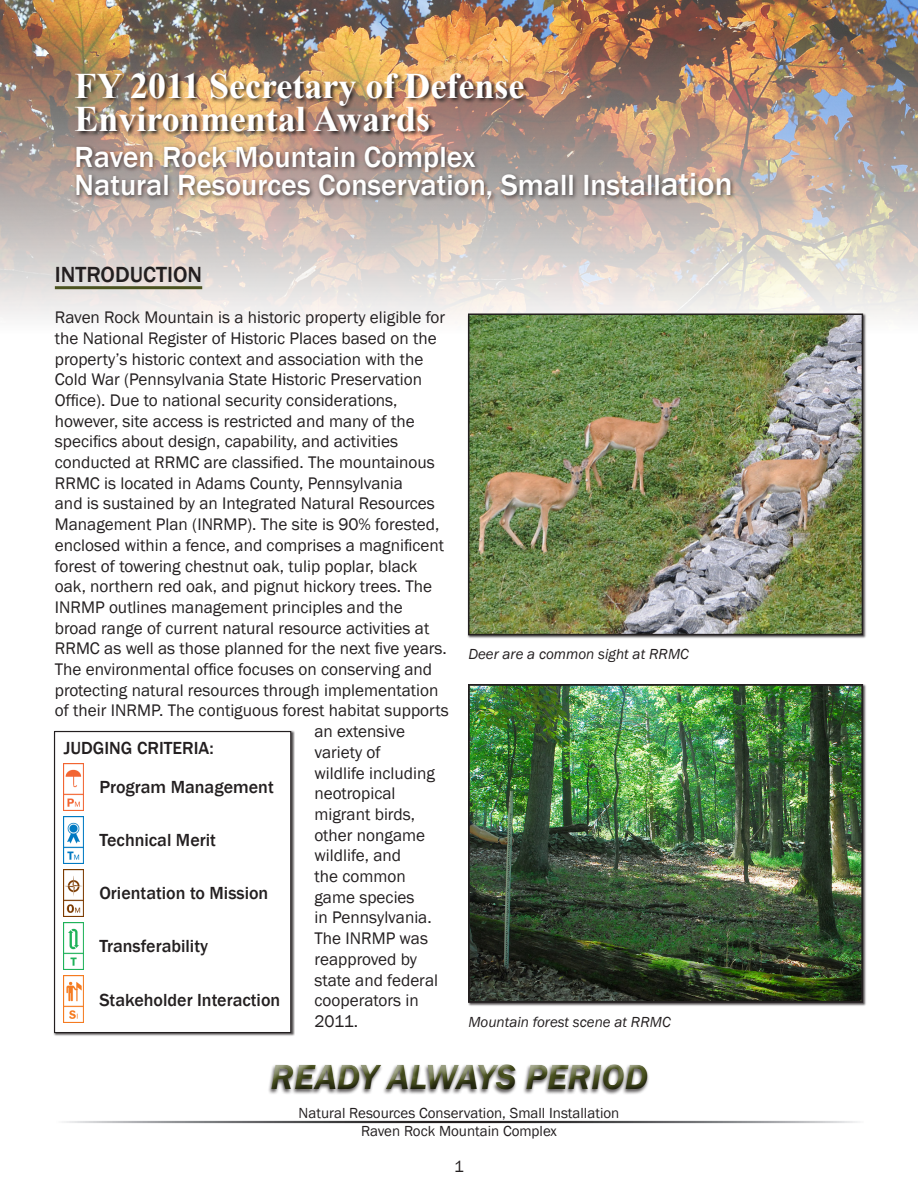
<style>
.page{position:relative;width:918px;height:1188px;background:#fff}
.page>*{position:absolute;margin:0;border:0;box-sizing:border-box;transform-origin:0 0}
.t1{font:700 36px "Times New Roman";color:#fff}
.t2{font:italic 600 36px "Franklin Gothic";color:#4b5320}
.t3{font:500 30px "Franklin Gothic";color:#fff}
.Header_1{font:500 22.5px "Franklin Gothic";color:#231f20}
.t4{font:500 18px "Franklin Gothic";color:#231f20}
.Body_1{font:17.25px "Franklin Gothic";color:#231f20}
.Body_1-2{font:16.5px "Franklin Gothic";color:#231f20}
.t5{font:15px "Franklin Gothic";color:#231f20}
.t6{font:italic 15px "Franklin Gothic";color:#231f20}
.s1{font-size:33px}
</style>
<div class="page">
<div style="left:53px;top:730px;width:242px;height:307px;background:#231f20;opacity:.75"></div>
<div style="left:55px;top:732px;width:236px;height:301px;background:#fff"></div>
<div style="left:54px;top:731px;width:237px;height:302px;border:1px solid #231f20"></div>
<img style="left:64px;top:764px;width:20px;height:47px">
<img style="left:64px;top:817px;width:20px;height:47px">
<img style="left:64px;top:870px;width:20px;height:47px">
<img style="left:64px;top:976px;width:20px;height:47px">
<img style="left:64px;top:923px;width:20px;height:47px">
<img style="left:0;top:0;width:918px;height:319px">
<div style="left:467px;top:313px;width:400px;height:326px;background:#231f20;opacity:.75"></div>
<img style="left:470px;top:316px;width:391px;height:317px">
<div style="left:468px;top:314px;width:395px;height:321px;border:1px solid #231f20"></div>
<img style="left:471px;top:687px;width:389px;height:313px">
<div style="left:468px;top:684px;width:395px;height:319px;border:2px solid #231f20"></div>
<div style="left:74px;top:72px;width:455px;height:65px;background:#231f20;opacity:.9"></div>
<hr style="left:55px;top:286px;width:147px;height:3px;background:#4b5320">
<div style="left:263px;top:1062px;width:395px;height:38px;background:#231f20;opacity:.75"></div>
<div style="left:74px;top:143px;width:662px;height:62px;background:#231f20;opacity:.75"></div>
<p class="t1" style="left:75px;top:61px;width:451px">FY 2011 Secretary of Defense</p>
<p class="t1" style="left:75px;top:94px;width:357px">Environmental Awards</p>
<p class="t3" style="left:75px;top:138px;width:402px">Raven Rock Mountain Complex</p>
<p class="t3" style="left:75px;top:166px;width:660px">Natural Resources Conservation, Small Install<span class="s1">ation</span></p>
<p class="Header_1" style="left:55px;top:260px;width:149px">INTRODUCTION</p>
<p class="Body_1" style="left:55px;top:307px;width:392px">Raven Rock Mountain is a historic property eligible for</p>
<p class="Body_1" style="left:55px;top:327px;width:383px">the National Register of Historic Places based on the</p>
<p class="Body_1" style="left:55px;top:348px;width:370px">property’s historic context and association with the</p>
<p class="Body_1" style="left:55px;top:369px;width:369px">Cold War (Pennsylvania State Historic Preservation</p>
<p class="Body_1" style="left:55px;top:389px;width:344px">Office). Due to national security considerations,</p>
<p class="Body_1" style="left:55px;top:410px;width:361px">however, site access is restricted and many of the</p>
<p class="Body_1" style="left:55px;top:431px;width:345px">specifics about design, capability, and activities</p>
<p class="Body_1" style="left:55px;top:452px;width:381px">conducted at RRMC are classified. The mountainous</p>
<p class="Body_1" style="left:55px;top:472px;width:350px">RRMC is located in Adams County, Pennsylvania</p>
<p class="Body_1" style="left:55px;top:493px;width:382px">and is sustained by an Integrated Natural Resources</p>
<p class="Body_1" style="left:55px;top:514px;width:386px">Management Plan (INRMP). The site is 90% forested,</p>
<p class="Body_1" style="left:55px;top:534px;width:391px">enclosed within a fence, and comprises a magnificent</p>
<p class="Body_1" style="left:55px;top:555px;width:364px">forest of towering chestnut oak, tulip poplar, black</p>
<p class="Body_1" style="left:55px;top:576px;width:379px">oak, northern red oak, and pignut hickory trees. The</p>
<p class="Body_1" style="left:55px;top:596px;width:349px">INRMP outlines management principles and the</p>
<p class="Body_1" style="left:55px;top:617px;width:376px">broad range of current natural resource activities at</p>
<p class="Body_1" style="left:55px;top:638px;width:394px">RRMC as well as those planned for the next five years.</p>
<p class="Body_1" style="left:55px;top:659px;width:379px">The environmental office focuses on conserving and</p>
<p class="Body_1" style="left:55px;top:679px;width:385px">protecting natural resources through implementation</p>
<p class="Body_1" style="left:55px;top:700px;width:395px">of their INRMP. The contiguous forest habitat supports</p>
<p class="Body_1" style="left:314px;top:721px;width:92px">an extensive</p>
<p class="Body_1" style="left:314px;top:741px;width:68px">variety of</p>
<p class="Body_1" style="left:314px;top:762px;width:122px">wildlife including</p>
<p class="Body_1" style="left:314px;top:783px;width:83px">neotropical</p>
<p class="Body_1" style="left:314px;top:803px;width:102px">migrant birds,</p>
<p class="Body_1" style="left:314px;top:824px;width:112px">other nongame</p>
<p class="Body_1" style="left:314px;top:845px;width:88px">wildlife, and</p>
<p class="Body_1" style="left:314px;top:866px;width:93px">the common</p>
<p class="Body_1" style="left:314px;top:886px;width:102px">game species</p>
<p class="Body_1" style="left:314px;top:907px;width:119px">in Pennsylvania.</p>
<p class="Body_1" style="left:314px;top:928px;width:115px">The INRMP was</p>
<p class="Body_1" style="left:314px;top:948px;width:104px">reapproved by</p>
<p class="Body_1" style="left:314px;top:969px;width:125px">state and federal</p>
<p class="Body_1" style="left:314px;top:990px;width:106px">cooperators in</p>
<p class="Body_1" style="left:314px;top:1010px;width:45px">2011.</p>
<p class="t6" style="left:468px;top:645px;width:222px">Deer are a common sight at RRMC</p>
<p class="t4" style="left:64px;top:737px;width:152px">JUDGING CRITERIA:</p>
<p class="t4" style="left:99px;top:776px;width:176px">Program Management</p>
<p class="t4" style="left:99px;top:829px;width:118px">Technical Merit</p>
<p class="t4" style="left:99px;top:882px;width:171px">Orientation to Mission</p>
<p class="t4" style="left:99px;top:935px;width:110px">Transferability</p>
<p class="t4" style="left:99px;top:988px;width:182px">Stakeholder Interaction</p>
<p class="t6" style="left:468px;top:1012px;width:204px">Mountain forest scene at RRMC</p>
<h1 class="t2" style="left:271px;top:1054px;width:379px">READY ALWAYS PERIOD</h1>
<p class="t5" style="left:299px;top:1103px;width:322px">Natural Resources Conservation, Small Installation</p>
<p class="t5" style="left:361px;top:1121px;width:197px">Raven Rock Mountain Complex</p>
<p class="Body_1-2" style="left:454px;top:1156px;width:11px">1</p>
</div>
